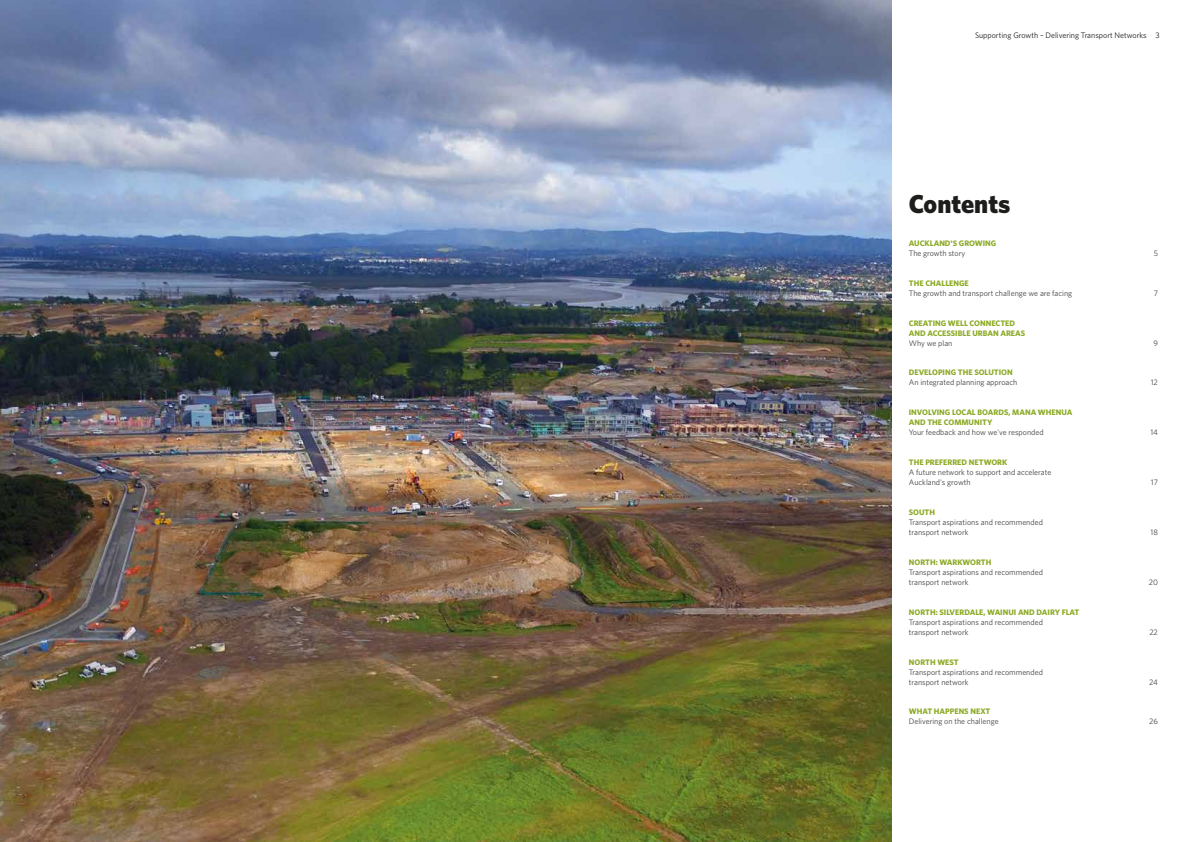
<style>
.page{position:relative;width:1191px;height:842px;background:#fff}
.page>*{position:absolute;margin:0;border:0;box-sizing:border-box;transform-origin:0 0}
.t1{font:900 26px "Whitney";color:#1d1d1b}
.t2{font:8px/10px "Whitney";color:#424241}
.t3{font:700 8px/10px "Whitney";color:#8daa26}
.t4{font:8px "Whitney";color:#1d1d1b}
</style>
<div class="page">
<img style="left:0;top:0;width:891px;height:842px">
<p class="t4" style="left:975px;top:29px;width:186px">Supporting Growth – Delivering Transport Networks 3</p>
<h1 class="t1" style="left:909px;top:187px;width:103px">Contents</h1>
<p class="t3" style="left:909px;top:238px;width:89px">AUCKLAND'S GROWING</p>
<p class="t2" style="left:909px;top:248px;width:58px">The growth story</p>
<p class="t2" style="left:1153px;top:248px;width:6px">5</p>
<p class="t3" style="left:909px;top:278px;width:62px">THE CHALLENGE</p>
<p class="t2" style="left:909px;top:288px;width:165px">The growth and transport challenge we are facing</p>
<p class="t2" style="left:1153px;top:288px;width:6px">7</p>
<p class="t3" style="left:909px;top:318px;width:118px">CREATING WELL CONNECTED<br>AND ACCESSIBLE URBAN AREAS</p>
<p class="t2" style="left:909px;top:338px;width:45px">Why we plan</p>
<p class="t2" style="left:1153px;top:338px;width:6px">9</p>
<p class="t3" style="left:909px;top:367px;width:105px">DEVELOPING THE SOLUTION</p>
<p class="t2" style="left:909px;top:377px;width:110px">An integrated planning approach</p>
<p class="t2" style="left:1150px;top:377px;width:9px">12</p>
<p class="t3" style="left:909px;top:407px;width:165px">INVOLVING LOCAL BOARDS, MANA WHENUA<br>AND THE COMMUNITY</p>
<p class="t2" style="left:909px;top:427px;width:136px">Your feedback and how we've responded</p>
<p class="t2" style="left:1150px;top:427px;width:9px">14</p>
<p class="t3" style="left:909px;top:457px;width:100px">THE PREFERRED NETWORK</p>
<p class="t2" style="left:909px;top:467px;width:144px">A future network to support and accelerate<br>Auckland's growth</p>
<p class="t2" style="left:1150px;top:477px;width:9px">17</p>
<p class="t3" style="left:909px;top:507px;width:28px">SOUTH</p>
<p class="t2" style="left:909px;top:517px;width:136px">Transport aspirations and recommended transport network</p>
<p class="t2" style="left:1150px;top:527px;width:9px">18</p>
<p class="t3" style="left:909px;top:557px;width:84px">NORTH: WARKWORTH</p>
<p class="t2" style="left:909px;top:567px;width:136px">Transport aspirations and recommended transport network</p>
<p class="t2" style="left:1148px;top:577px;width:11px">20</p>
<p class="t3" style="left:909px;top:607px;width:172px">NORTH: SILVERDALE, WAINUI AND DAIRY FLAT</p>
<p class="t2" style="left:909px;top:617px;width:136px">Transport aspirations and recommended transport network</p>
<p class="t2" style="left:1149px;top:627px;width:10px">22</p>
<p class="t3" style="left:909px;top:656px;width:51px">NORTH WEST</p>
<p class="t2" style="left:909px;top:666px;width:136px">Transport aspirations and recommended transport network</p>
<p class="t2" style="left:1149px;top:676px;width:10px">24</p>
<p class="t3" style="left:909px;top:706px;width:83px">WHAT HAPPENS NEXT</p>
<p class="t2" style="left:909px;top:716px;width:91px">Delivering on the challenge</p>
<p class="t2" style="left:1149px;top:716px;width:10px">26</p>
</div>
